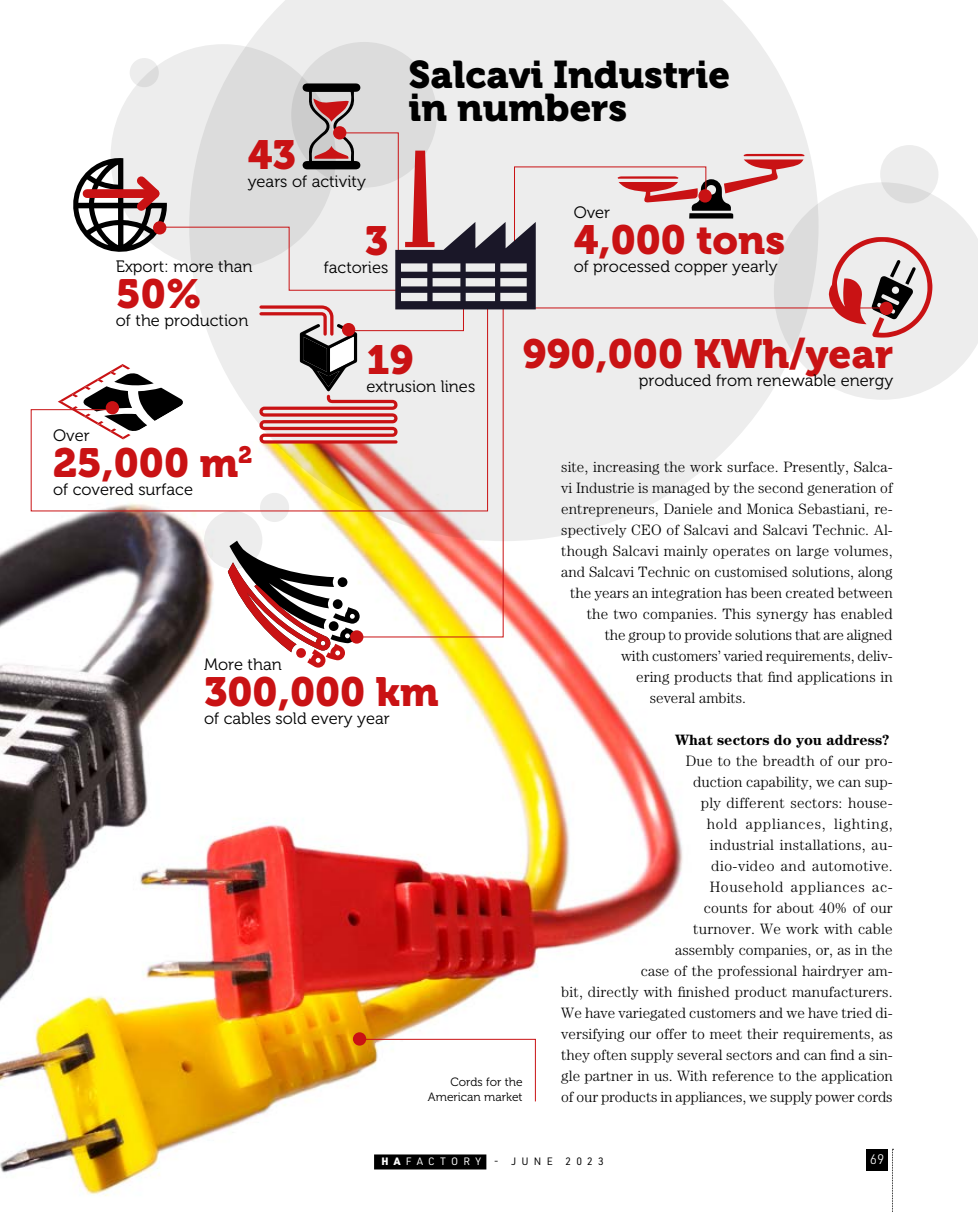
<style>
.page{position:relative;width:978px;height:1212px;background:#fff}
.page>*{position:absolute;margin:0;border:0;box-sizing:border-box;transform-origin:0 0}
.HA_Inglese_Dida{font:40.5px "Museo 900";color:#c91214}
.HA_Inglese_Dida-2{font:38.4px "Museo 900";color:#000}
.HA_Inglese_Dida-3{font:16.5px "Museo 300";color:#000}
.HA_Inglese_Testo{font:300 15px/21px "Century Std";letter-spacing:.005em;color:#000;text-align:right}
.HA_Inglese_Testo-2{font:700 15px "Century Std";color:#000}
.t1{font:300 13.5px "URWDIN";color:#fff}
.HA_Inglese_Dida-4{font:12px/15px "Museo 300";color:#000;text-align:right}
.t2{font:10.5px "URWDIN";letter-spacing:.5em;color:#000}
.s1{font-weight:900;color:#fff}
.s2{color:#fff}
</style>
<div class="page">
<svg style="left:246px;top:0;width:538px;height:83px;background:#eee"></svg>
<svg style="left:111px;top:44px;width:225px;height:225px;background:#e6e6e6"></svg>
<div style="left:291px;top:42px;width:146px;height:146px;background:#dcdcdc;border-radius:50%"></div>
<svg style="left:130px;top:58px;width:29px;height:29px"></svg>
<img style="left:0;top:444px;width:731px;height:752px">
<svg style="left:892px;top:1149px;width:1px;height:63px"></svg>
<div style="left:374px;top:1154px;width:112px;height:15px;background:#000"></div>
<div style="left:867px;top:1149px;width:21px;height:21px;background:#000"></div>
<svg style="left:358px;top:1038px;width:178px;height:64px"></svg>
<svg style="left:228px;top:541px;width:132px;height:127px"></svg>
<div style="left:350px;top:630px;width:13px;height:14px;background:#c91214;border-radius:50%"></div>
<div style="left:353px;top:1032px;width:13px;height:13px;background:#c91214;border-radius:50%"></div>
<svg style="left:352px;top:444px;width:152px;height:194px"></svg>
<svg style="left:30px;top:409px;width:458px;height:103px"></svg>
<svg style="left:58px;top:83px;width:920px;height:361px"></svg>
<p class="HA_Inglese_Dida" style="left:248px;top:132px;width:50px">43</p>
<p class="HA_Inglese_Dida-3" style="left:248px;top:173px;width:120px">years of activity</p>
<p class="HA_Inglese_Dida-2" style="left:409px;top:53px;width:323px">Salcavi Industrie</p>
<p class="HA_Inglese_Dida-2" style="left:409px;top:86px;width:220px">in numbers</p>
<p class="HA_Inglese_Dida-3" style="left:574px;top:203px;width:38px">Over</p>
<p class="HA_Inglese_Dida" style="left:574px;top:216px;width:213px">4,000 tons</p>
<p class="HA_Inglese_Dida" style="left:365px;top:217px;width:25px">3</p>
<p class="HA_Inglese_Dida-3" style="left:324px;top:258px;width:66px">factories</p>
<p class="HA_Inglese_Dida-3" style="left:116px;top:257px;width:138px">Export: more than</p>
<p class="HA_Inglese_Dida-3" style="left:574px;top:257px;width:206px">of processed copper yearly</p>
<p class="HA_Inglese_Dida" style="left:116px;top:271px;width:88px">50%</p>
<p class="HA_Inglese_Dida-3" style="left:116px;top:311px;width:134px">of the production</p>
<p class="HA_Inglese_Dida" style="left:366px;top:336px;width:49px">19</p>
<p class="HA_Inglese_Dida-3" style="left:366px;top:377px;width:110px">extrusion lines</p>
<p class="HA_Inglese_Dida" style="left:523px;top:331px;width:372px">990,000 KWh/year</p>
<p class="HA_Inglese_Dida-3" style="left:639px;top:372px;width:256px">produced from renewable energy</p>
<p class="HA_Inglese_Dida-3" style="left:53px;top:426px;width:38px">Over</p>
<p class="HA_Inglese_Dida" style="left:53px;top:440px;width:201px">25,000 m<sup>2</sup></p>
<p class="HA_Inglese_Dida-3" style="left:53px;top:480px;width:141px">of covered surface</p>
<p class="HA_Inglese_Dida-3" style="left:204px;top:656px;width:79px">More than</p>
<p class="HA_Inglese_Dida" style="left:204px;top:669px;width:236px">300,000 km</p>
<p class="HA_Inglese_Dida-3" style="left:204px;top:710px;width:187px">of cables sold every year</p>
<p class="HA_Inglese_Dida-4" style="left:428px;top:1075px;width:96px">Cords for the<br>American market</p>
<p class="HA_Inglese_Testo" style="left:561px;top:456px;width:333px">site, increasing the work surface. Presently, Salca-</p>
<p class="HA_Inglese_Testo" style="left:561px;top:477px;width:333px">vi Industrie is managed by the second generation of</p>
<p class="HA_Inglese_Testo" style="left:561px;top:498px;width:333px">entrepreneurs, Daniele and Monica Sebastiani, re-</p>
<p class="HA_Inglese_Testo" style="left:561px;top:519px;width:333px">spectively CEO of Salcavi and Salcavi Technic. Al-</p>
<p class="HA_Inglese_Testo" style="left:561px;top:540px;width:333px">though Salcavi mainly operates on large volumes,</p>
<p class="HA_Inglese_Testo" style="left:561px;top:561px;width:333px">and Salcavi Technic on customised solutions, along</p>
<p class="HA_Inglese_Testo" style="left:570px;top:582px;width:324px">the years an integration has been created between</p>
<p class="HA_Inglese_Testo" style="left:587px;top:603px;width:308px">the two companies. This synergy has enabled</p>
<p class="HA_Inglese_Testo" style="left:605px;top:624px;width:289px">the group to provide solutions that are aligned</p>
<p class="HA_Inglese_Testo" style="left:621px;top:645px;width:273px">with customers’ varied requirements, deliv-</p>
<p class="HA_Inglese_Testo" style="left:636px;top:666px;width:258px">ering products that find applications in</p>
<p class="HA_Inglese_Testo" style="left:650px;top:687px;width:98px">several ambits.</p>
<p class="HA_Inglese_Testo-2" style="left:675px;top:731px;width:216px">What sectors do you address?</p>
<p class="HA_Inglese_Testo" style="left:561px;top:750px;width:333px">Due to the breadth of our pro-<br>duction capability, we can sup-<br>ply different sectors: house-<br>hold appliances, lighting,<br>industrial installations, au-<br>dio-video and automotive.<br>Household appliances ac-<br>counts for about 40% of our<br>turnover. We work with cable<br>assembly companies, or, as in the<br>case of the professional hairdryer am-<br>bit, directly with finished product manufacturers.<br>We have variegated customers and we have tried di&shy;versifying our offer to meet their requirements, as they often supply several sectors and can find a sin&shy;gle partner in us. With reference to the application of our products in appliances, we supply power cords</p>
<p class="t2" style="left:381px;top:1154px;width:224px"><span class="s1">HA</span><span class="s2">FACTORY</span> - JUNE 2023</p>
<p class="t1" style="left:870px;top:1151px;width:16px">69</p>
</div>
